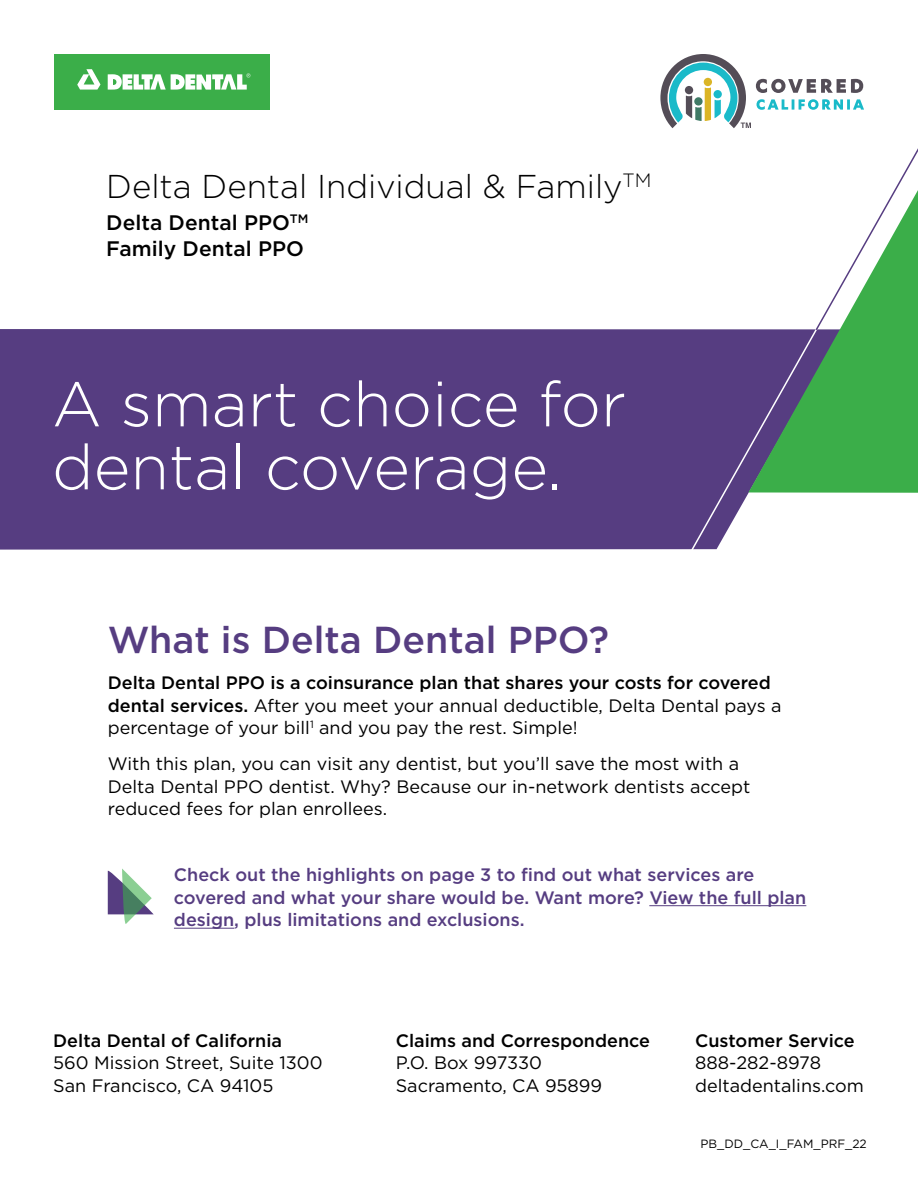
<style>
.page{position:relative;width:918px;height:1188px;background:#fff}
.page>*{position:absolute;margin:0;border:0;box-sizing:border-box;transform-origin:0 0}
.t1{font:300 63px/63px "Gotham";color:#fff}
.t2{font:500 37.5px "Gotham";color:#563d81}
.t3{font:300 33px "Gotham";color:#000}
.t4{font:500 21px "Gotham";color:#000}
.P_Sp__125{font:18px/22.5px "Gotham";color:#000}
.Callout{font:500 18px/22.5px "Gotham";color:#563d81}
.t5{font:500 18px "Gotham";color:#000}
.t6{font:12px "Gotham";color:#000}
.s1{font-weight:500}
</style>
<div class="page">
<div style="left:0;top:329px;width:668px;height:221px;background:#563d81"></div>
<svg style="left:909px;top:332px;width:9px;height:161px"></svg>
<svg style="left:668px;top:332px;width:241px;height:218px"></svg>
<div style="left:54px;top:54px;width:216px;height:56px;background:#3bae49"></div>
<svg style="left:77px;top:69px;width:23px;height:21px"></svg>
<svg style="left:108px;top:73px;width:142px;height:17px"></svg>
<svg style="left:108px;top:868px;width:46px;height:56px"></svg>
<hr style="left:649px;top:905px;width:157px;height:1px;background:#563d81">
<hr style="left:174px;top:928px;width:60px;height:1px;background:#563d81">
<svg style="left:660px;top:54px;width:258px;height:278px"></svg>
<p class="t3" style="left:106px;top:165px;width:547px">Delta Dental Individual &amp; Family<sup>TM</sup></p>
<h1 class="t4" style="left:106px;top:209px;width:204px">Delta Dental PPO<sup>TM</sup></h1>
<p class="t4" style="left:106px;top:234px;width:199px">Family Dental PPO</p>
<h2 class="t1" style="left:52px;top:371px;width:576px">A smart choice for dental coverage.</h2>
<h3 class="t2" style="left:108px;top:615px;width:503px">What is Delta Dental PPO?</h3>
<p class="P_Sp__125" style="left:108px;top:671px;width:675px"><span class="s1">Delta Dental PPO is a coinsurance plan that shares your costs for covered dental services.</span> After you meet your annual deductible, Delta Dental pays a percentage of your bill<sup>1</sup> and you pay the rest. Simple!</p>
<p class="P_Sp__125" style="left:108px;top:752px;width:644px">With this plan, you can visit any dentist, but you’ll save the most with a<br>Delta Dental PPO dentist. Why? Because our in-network dentists accept reduced fees for plan enrollees.</p>
<p class="Callout" style="left:174px;top:864px;width:634px">Check out the highlights on page 3 to find out what services are covered and what your share would be. Want more? View the full plan design, plus limitations and exclusions.</p>
<p class="t5" style="left:53px;top:1029px;width:230px">Delta Dental of California</p>
<p class="P_Sp__125" style="left:53px;top:1051px;width:271px">560 Mission Street, Suite 1300</p>
<p class="P_Sp__125" style="left:53px;top:1074px;width:222px">San Francisco, CA 94105</p>
<p class="t5" style="left:396px;top:1029px;width:256px">Claims and Correspondence</p>
<p class="P_Sp__125" style="left:396px;top:1051px;width:148px">P.O. Box 997330</p>
<p class="P_Sp__125" style="left:396px;top:1074px;width:208px">Sacramento, CA 95899</p>
<p class="t5" style="left:695px;top:1029px;width:161px">Customer Service</p>
<p class="P_Sp__125" style="left:695px;top:1051px;width:128px">888-282-8978</p>
<p class="P_Sp__125" style="left:695px;top:1074px;width:170px">deltadentalins.com</p>
<p class="t6" style="left:701px;top:1136px;width:168px">PB_DD_CA_I_FAM_PRF_22</p>
</div>
